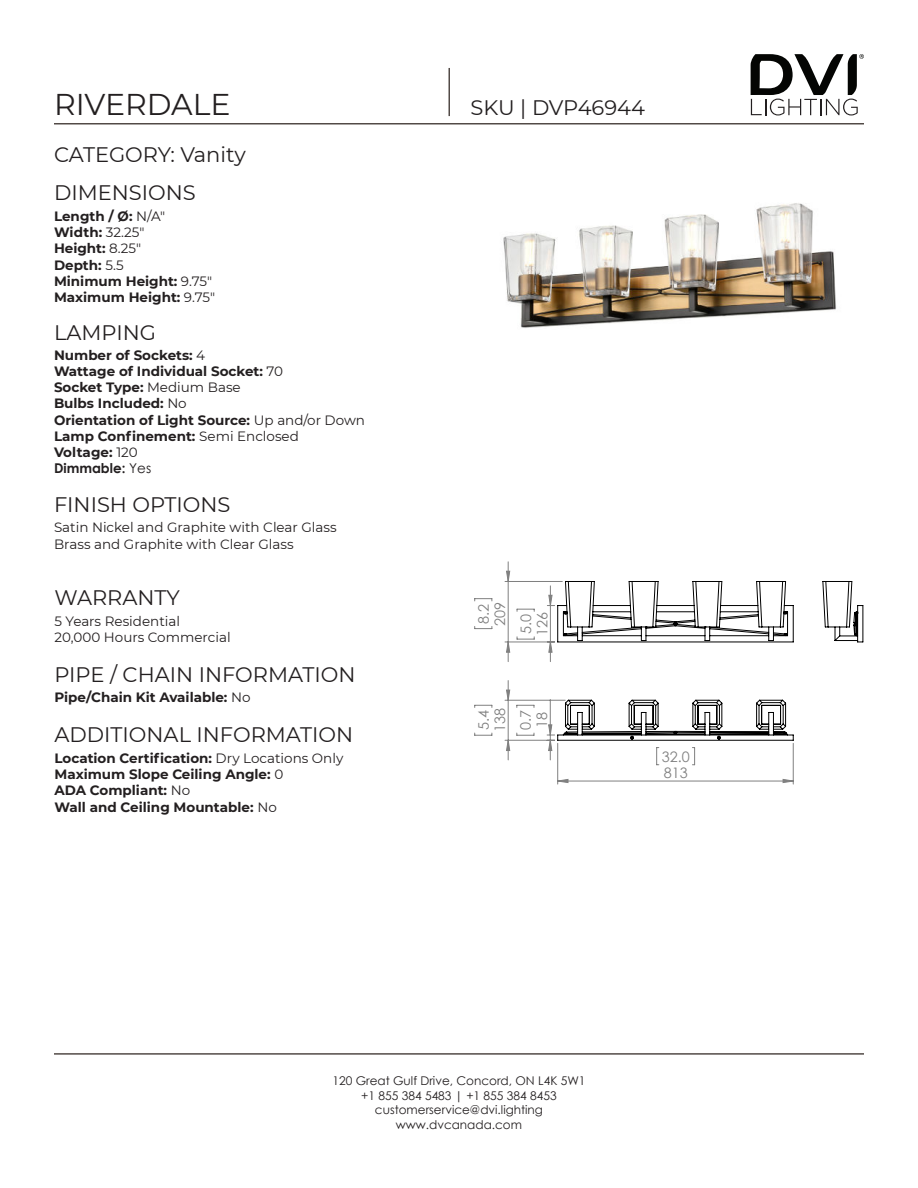
<style>
.page{position:relative;width:918px;height:1188px;background:#fff}
.page>*{position:absolute;margin:0;border:0;box-sizing:border-box;transform-origin:0 0}
.t1{font:30px "Montserrat";color:#231f20}
.t2{font:21px "Montserrat";color:#231f20}
.t3{font:14.4px/16.2px "Century Gothic";color:#808080}
.t4{font:700 13.5px/16.2px "Montserrat";color:#231f20}
.t5{font:13.5px/16.2px "Montserrat";color:#231f20}
.t6{font:700 13.5px "Century Gothic";color:#231f20}
.t7{font:12px/14.4px "Century Gothic";color:#231f20;text-align:center}
.s1{font-weight:400}
</style>
<div class="page">
<svg style="left:751px;top:54px;width:113px;height:61px"></svg>
<hr style="left:54px;top:123px;width:810px;height:1px;background:#524a47">
<hr style="left:54px;top:1053px;width:810px;height:2px;background:#524a47">
<hr style="left:449px;top:68px;width:1px;height:48px;background:#524a47">
<hr style="left:557px;top:743px;width:1px;height:41px;background:#808080">
<hr style="left:793px;top:743px;width:1px;height:41px;background:#808080">
<svg style="left:474px;top:626px;width:19px;height:3px"></svg>
<svg style="left:474px;top:598px;width:19px;height:3px"></svg>
<hr style="left:505px;top:581px;width:57px;height:1px;background:#808080">
<hr style="left:505px;top:642px;width:50px;height:1px;background:#808080">
<svg style="left:474px;top:733px;width:19px;height:3px"></svg>
<svg style="left:474px;top:705px;width:19px;height:2px"></svg>
<hr style="left:505px;top:700px;width:60px;height:1px;background:#808080">
<hr style="left:505px;top:740px;width:50px;height:1px;background:#808080">
<svg style="left:557px;top:779px;width:237px;height:4px"></svg>
<svg style="left:506px;top:562px;width:288px;height:203px"></svg>
<svg style="left:822px;top:581px;width:42px;height:62px"></svg>
<img style="left:503px;top:203px;width:334px;height:125px">
<h1 class="t1" style="left:54px;top:90px;width:178px">RIVERDALE</h1>
<h2 class="t2" style="left:471px;top:98px;width:176px">SKU | DVP46944</h2>
<h2 class="t2" style="left:54px;top:144px;width:193px">CATEGORY: Vanity</h2>
<h2 class="t2" style="left:54px;top:182px;width:143px">DIMENSIONS</h2>
<p class="t4" style="left:54px;top:209px;width:163px">Length / Ø: <span class="s1">N/A"<br></span>Width: <span class="s1">32.25"<br></span>Height: <span class="s1">8.25"<br></span>Depth: <span class="s1">5.5<br></span>Minimum Height: <span class="s1">9.75"<br></span>Maximum Height: <span class="s1">9.75"</span></p>
<h2 class="t2" style="left:54px;top:323px;width:104px">LAMPING</h2>
<p class="t4" style="left:54px;top:347px;width:313px">Number of Sockets: <span class="s1">4<br></span>Wattage of Individual Socket: <span class="s1">70<br></span>Socket Type: <span class="s1">Medium Base<br></span>Bulbs Included: <span class="s1">No<br></span>Orientation of Light Source: <span class="s1">Up and/or Down<br></span>Lamp Confinement: <span class="s1">Semi Enclosed<br></span>Voltage: <span class="s1">120</span></p>
<p class="t6" style="left:54px;top:461px;width:99px">Dimmable: <span class="s1">Yes</span></p>
<h2 class="t2" style="left:54px;top:494px;width:178px">FINISH OPTIONS</h2>
<p class="t5" style="left:54px;top:520px;width:284px">Satin Nickel and Graphite with Clear Glass<br>Brass and Graphite with Clear Glass</p>
<h2 class="t2" style="left:54px;top:589px;width:127px">WARRANTY</h2>
<p class="t5" style="left:54px;top:614px;width:178px">5 Years Residential<br>20,000 Hours Commercial</p>
<h2 class="t2" style="left:54px;top:664px;width:303px">PIPE / CHAIN INFORMATION</h2>
<p class="t4" style="left:54px;top:690px;width:198px">Pipe/Chain Kit Available: <span class="s1">No</span></p>
<h2 class="t2" style="left:54px;top:724px;width:300px">ADDITIONAL INFORMATION</h2>
<p class="t4" style="left:54px;top:749px;width:290px">Location Certification: <span class="s1">Dry Locations Only<br></span>Maximum Slope Ceiling Angle: <span class="s1">0<br></span>ADA Compliant: <span class="s1">No<br></span>Wall and Ceiling Mountable: <span class="s1">No</span></p>
<p class="t3" style="left:476px;top:626px;width:26px;rotate:-90deg">8.2<br>209</p>
<p class="t3" style="left:518px;top:636px;width:26px;rotate:-90deg">5.0<br>126</p>
<p class="t3" style="left:476px;top:732px;width:26px;rotate:-90deg">5.4<br>138</p>
<p class="t3" style="left:518px;top:730px;width:22px;rotate:-90deg">0.7<br>18</p>
<p class="t3" style="left:662px;top:749px;width:30px">32.0<br>813</p>
<p class="t7" style="left:332px;top:1075px;width:255px">120 Great Gulf Drive, Concord, ON L4K 5W1 +1 855 384 5483 | +1 855 384 8453 customerservice@dvi.lighting www.dvcanada.com</p>
</div>
